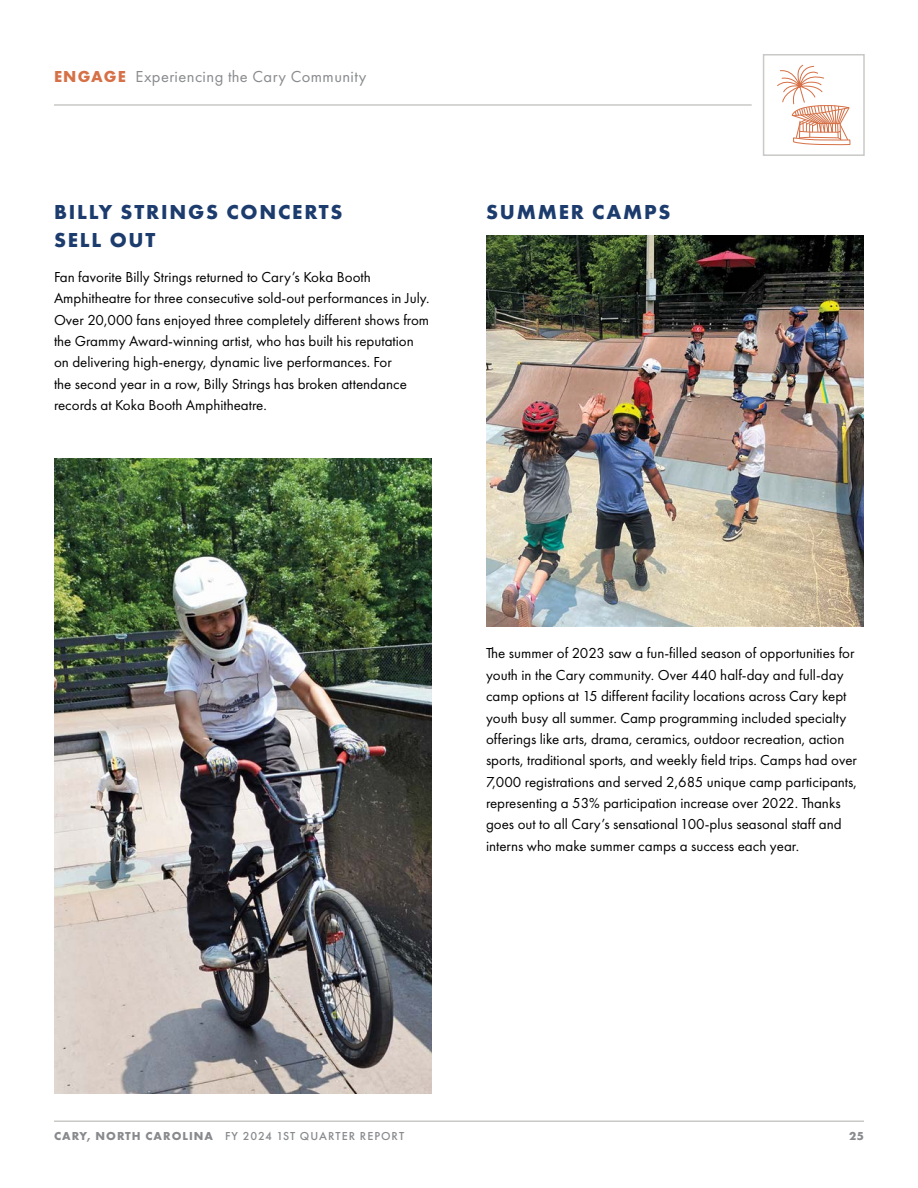
<style>
.page{position:relative;width:918px;height:1188px;background:#fff}
.page>*{position:absolute;margin:0;border:0;box-sizing:border-box;transform-origin:0 0}
.t1{font:700 21px/28.5px "Futura PT";letter-spacing:.085em;color:#1c3c6e}
.t2{font:16.5px "Futura PT";letter-spacing:.025em;color:#888a8d}
.t3{font:15px/21.3px "Futura PT";color:#000}
.t4{font:500 12px "Futura PT";letter-spacing:.085em;color:#888a8d}
.t5{font:700 12px "Futura PT";color:#888a8d}
.s1{font-weight:700;color:#d67046}
.s2{font-weight:700}
</style>
<div class="page">
<hr style="left:54px;top:104px;width:698px;height:2px;background:#c9c9c7">
<hr style="left:54px;top:1120px;width:810px;height:2px;background:#c9c9c7">
<svg style="left:777px;top:65px;width:74px;height:80px"></svg>
<div style="left:763px;top:54px;width:102px;height:102px;border:2px solid #c9c9c7"></div>
<img style="left:486px;top:235px;width:378px;height:391px">
<img style="left:54px;top:458px;width:378px;height:636px">
<p class="t2" style="left:54px;top:66px;width:314px"><span class="s1">ENGAGE</span> Experiencing the Cary Community</p>
<h1 class="t1" style="left:54px;top:197px;width:290px">BILLY STRINGS CONCERTS<br>SELL OUT</h1>
<p class="t3" style="left:54px;top:266px;width:377px">Fan favorite Billy Strings returned to Cary’s Koka Booth Amphitheatre for three consecutive sold-out performances in July.<br>Over 20,000 fans enjoyed three completely different shows from the Grammy Award-winning artist, who has built his reputation on delivering high-energy, dynamic live performances. For<br>the second year in a row, Billy Strings has broken attendance records at Koka Booth Amphitheatre.</p>
<h1 class="t1" style="left:486px;top:197px;width:186px">SUMMER CAMPS</h1>
<p class="t3" style="left:486px;top:643px;width:373px">The summer of 2023 saw a fun-filled season of opportunities for youth in the Cary community. Over 440 half-day and full-day camp options at 15 different facility locations across Cary kept youth busy all summer. Camp programming included specialty offerings like arts, drama, ceramics, outdoor recreation, action sports, traditional sports, and weekly field trips. Camps had over 7,000 registrations and served 2,685 unique camp participants, representing a 53% participation increase over 2022. Thanks goes out to all Cary’s sensational 100-plus seasonal staff and interns who make summer camps a success each year.</p>
<p class="t4" style="left:54px;top:1129px;width:352px"><span class="s2">CARY, NORTH CAROLINA</span> FY 2024 1ST QUARTER REPORT</p>
<p class="t5" style="left:849px;top:1128px;width:16px">25</p>
</div>
